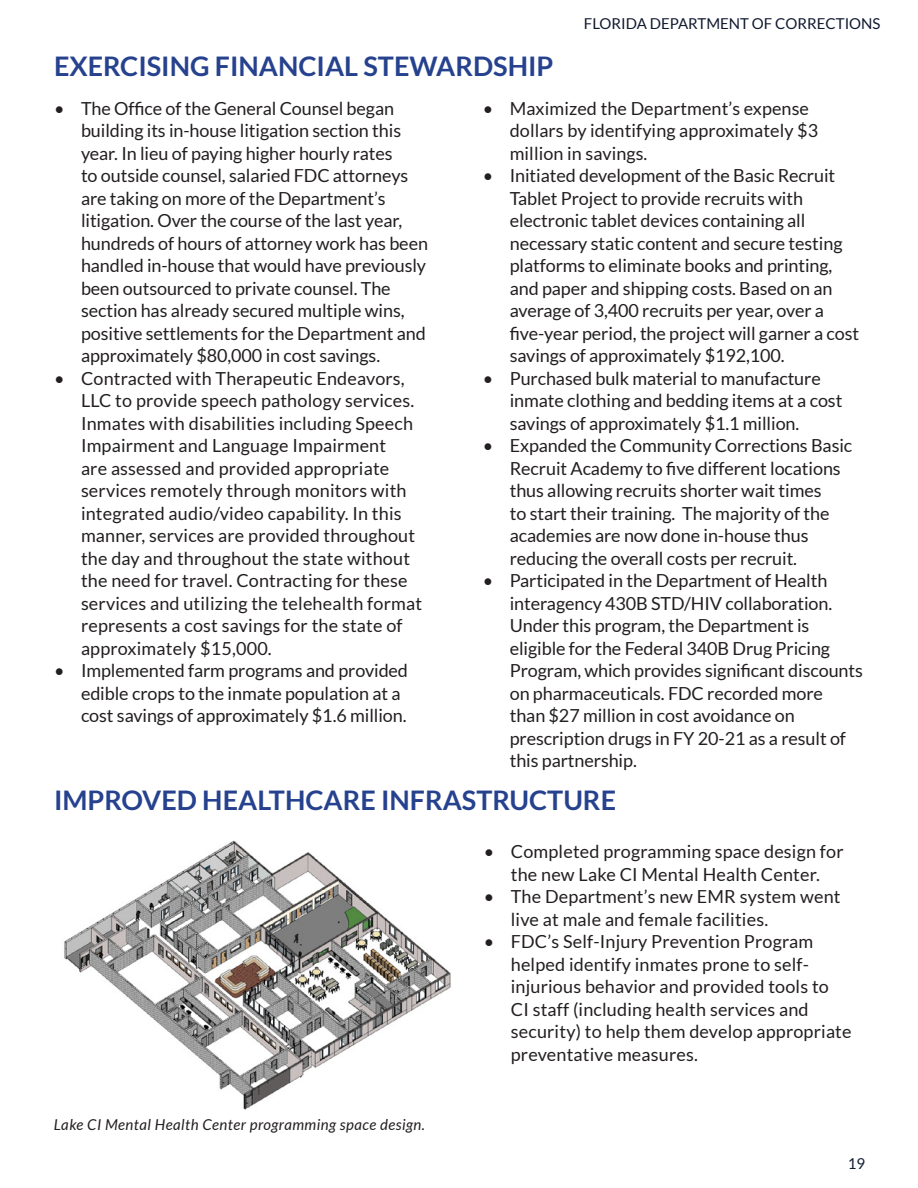
<style>
.page{position:relative;width:918px;height:1188px;background:#fff}
.page>*{position:absolute;margin:0;border:0;box-sizing:border-box;transform-origin:0 0}
.t1{font:700 27px "Lato";color:#26428e}
.t2{font:18px/22.5px "Lato";letter-spacing:-.005em;color:#231f20}
.t3{font:italic 15px "Lato";letter-spacing:.03em;color:#231f20}
.t4{font:15px "Lato";color:#0f192f}
.t5{font:15px "Lato";color:#101c31}
</style>
<div class="page">
<img style="left:64px;top:840px;width:387px;height:270px">
<p class="t1" style="left:54px;top:51px;width:501px">EXERCISING FINANCIAL STEWARDSHIP</p>
<p class="t4" style="left:584px;top:15px;width:298px">FLORIDA DEPARTMENT OF CORRECTIONS</p>
<p class="t2" style="left:81px;top:97px;width:349px;text-indent:-27px">• The Office of the General Counsel began building its in-house litigation section this year. In lieu of paying higher hourly rates<br>to outside counsel, salaried FDC attorneys are taking on more of the Department’s litigation. Over the course of the last year, hundreds of hours of attorney work has been handled in-house that would have previously been outsourced to private counsel. The section has already secured multiple wins, positive settlements for the Department and approximately $80,000 in cost savings.</p>
<p class="t2" style="left:81px;top:367px;width:343px;text-indent:-27px">• Contracted with Therapeutic Endeavors, LLC to provide speech pathology services.<br>Inmates with disabilities including Speech Impairment and Language Impairment<br>are assessed and provided appropriate services remotely through monitors with integrated audio/video capability. In this manner, services are provided throughout the day and throughout the state without the need for travel. Contracting for these services and utilizing the telehealth format represents a cost savings for the state of approximately $15,000.</p>
<p class="t2" style="left:81px;top:659px;width:329px;text-indent:-27px">• Implemented farm programs and provided edible crops to the inmate population at a cost savings of approximately $1.6 million.</p>
<p class="t2" style="left:510px;top:97px;width:310px;text-indent:-27px">• Maximized the Department’s expense dollars by identifying approximately $3 million in savings.</p>
<p class="t2" style="left:510px;top:164px;width:351px;text-indent:-27px">• Initiated development of the Basic Recruit Tablet Project to provide recruits with electronic tablet devices containing all necessary static content and secure testing platforms to eliminate books and printing, and paper and shipping costs. Based on an average of 3,400 recruits per year, over a five-year period, the project will garner a cost savings of approximately $192,100.</p>
<p class="t2" style="left:510px;top:367px;width:334px;text-indent:-27px">• Purchased bulk material to manufacture inmate clothing and bedding items at a cost savings of approximately $1.1 million.</p>
<p class="t2" style="left:510px;top:434px;width:344px;text-indent:-27px">• Expanded the Community Corrections Basic Recruit Academy to five different locations thus allowing recruits shorter wait times<br>to start their training. The majority of the academies are now done in-house thus reducing the overall costs per recruit.</p>
<p class="t2" style="left:510px;top:569px;width:355px;text-indent:-27px">• Participated in the Department of Health interagency 430B STD/HIV collaboration.<br>Under this program, the Department is eligible for the Federal 340B Drug Pricing Program, which provides significant discounts on pharmaceuticals. FDC recorded more than $27 million in cost avoidance on prescription drugs in FY 20-21 as a result of this partnership.</p>
<p class="t1" style="left:54px;top:785px;width:564px">IMPROVED HEALTHCARE INFRASTRUCTURE</p>
<p class="t3" style="left:54px;top:1116px;width:373px">Lake CI Mental Health Center programming space design.</p>
<p class="t2" style="left:484px;top:840px;width:361px;text-align:center">• Completed programming space design for the new Lake CI Mental Health Center.</p>
<p class="t2" style="left:511px;top:885px;width:331px;text-indent:-27px">• The Department’s new EMR system went live at male and female facilities.</p>
<p class="t2" style="left:511px;top:930px;width:342px;text-indent:-27px">• FDC’s Self-Injury Prevention Program helped identify inmates prone to self&shy;injurious behavior and provided tools to<br>CI staff (including health services and security) to help them develop appropriate preventative measures.</p>
<p class="t5" style="left:848px;top:1156px;width:19px">19</p>
</div>
